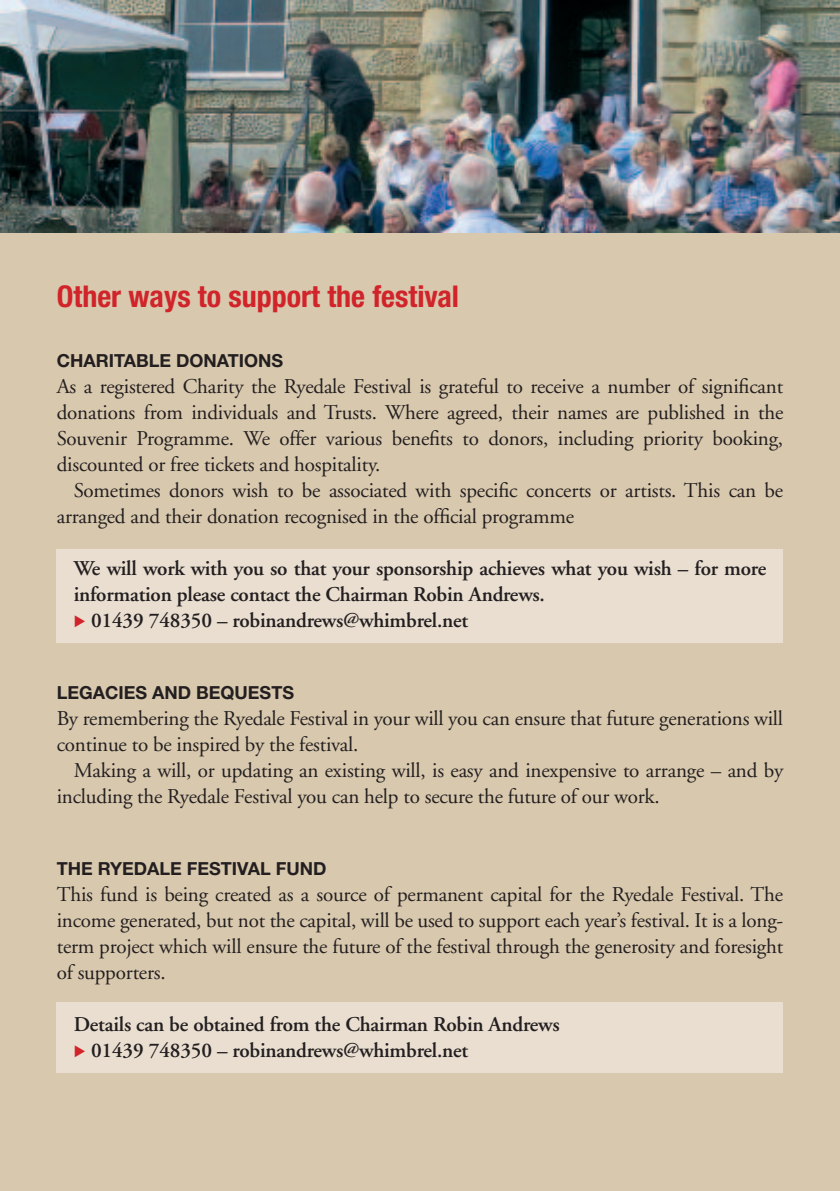
<style>
.page{position:relative;width:840px;height:1191px;background:#fff}
.page>*{position:absolute;margin:0;border:0;box-sizing:border-box;transform-origin:0 0}
.t1{font:700 condensed 30px "Helvetica Neue";color:#d1232a}
.t2{font:21px/26px "Adobe Garamond";letter-spacing:-.01em;color:#231f20}
.t3{font:600 21px/26px "Adobe Garamond";letter-spacing:-.01em;color:#231f20}
.t4{font:700 18px "Helvetica Neue";color:#231f20}
.s1{font-family:"Lucida Grande";font-weight:400;font-size:14px;color:#d1232a}
</style>
<div class="page">
<div style="left:0;top:227px;width:839px;height:964px;background:#d8c8ad"></div>
<div style="left:57px;top:549px;width:725px;height:94px;background:#e9ded0"></div>
<div style="left:57px;top:1002px;width:725px;height:71px;background:#e9ded0"></div>
<img style="left:0;top:0;width:839px;height:232px">
<h1 class="t1" style="left:57px;top:278px;width:403px">Other ways to support the festival</h1>
<p class="t4" style="left:57px;top:349px;width:26px">CHARITA</p>
<p class="t4" style="left:136px;top:349px;width:53px">BLE DONATIONS</p>
<p class="t2" style="left:57px;top:374px;width:727px;text-align:justify">As a registered Charity the Ryedale Festival is grateful to receive a number of significant donations from individuals and Trusts. Where agreed, their names are published in the Souvenir Programme. We offer various benefits to donors, including priority booking, discounted or free tickets and hospitality.</p>
<p class="t2" style="left:57px;top:478px;width:727px;text-indent:17px">Sometimes donors wish to be associated with specific concerts or artists. This can be arranged and their donation recognised in the official programme</p>
<p class="t3" style="left:74px;top:555px;width:693px">We will work with you so that your sponsorship achieves what you wish – for more information please contact the Chairman Robin Andrews.<br><span class="s1">▶</span> 01439 748350 – robinandrews@whimbrel.net</p>
<p class="t4" style="left:57px;top:681px;width:72px">LEGACIES</p>
<p class="t4" style="left:152px;top:681px;width:14px">AND</p>
<p class="t4" style="left:196px;top:681px;width:51px">BEQUESTS</p>
<p class="t2" style="left:57px;top:706px;width:727px">By remembering the Ryedale Festival in your will you can ensure that future generations will continue to be inspired by the festival.</p>
<p class="t2" style="left:57px;top:758px;width:727px;text-indent:17px">Making a will, or updating an existing will, is easy and inexpensive to arrange – and by including the Ryedale Festival you can help to secure the future of our work.</p>
<p class="t4" style="left:57px;top:857px;width:13px">THE</p>
<p class="t4" style="left:98px;top:857px;width:37px">RYEDALE</p>
<p class="t4" style="left:187px;top:857px;width:22px">FESTIVAL</p>
<p class="t4" style="left:276px;top:857px;width:25px">FUND</p>
<p class="t2" style="left:57px;top:882px;width:727px;text-align:justify">This fund is being created as a source of permanent capital for the Ryedale Festival. The income generated, but not the capital, will be used to support each year’s festival. It is a long&shy;term project which will ensure the future of the festival through the generosity and foresight of supporters.</p>
<p class="t3" style="left:74px;top:1011px;width:487px">Details can be obtained from the Chairman Robin Andrews <span class="s1">▶</span> 01439 748350 – robinandrews@whimbrel.net</p>
</div>
